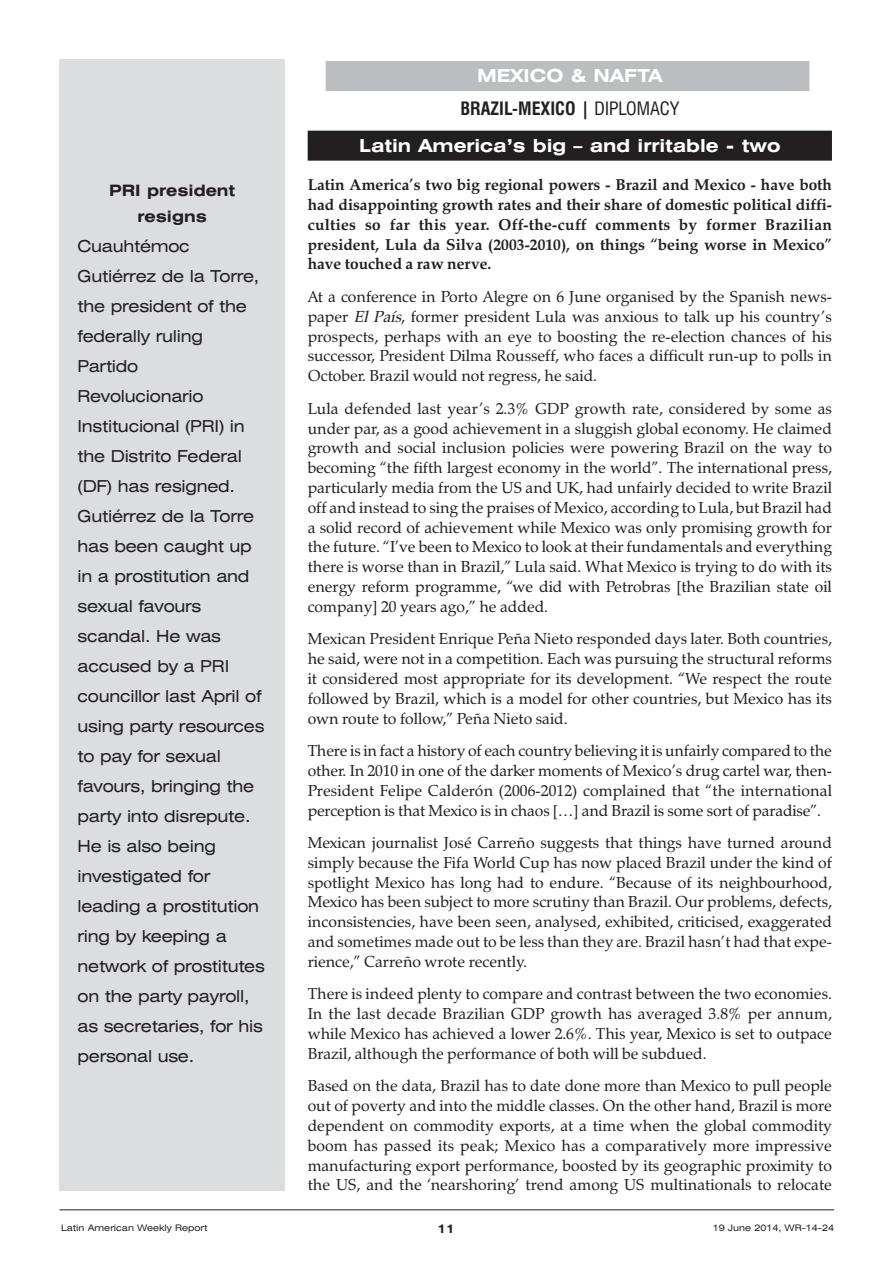
<style>
.page{position:relative;width:893px;height:1263px;background:#fff}
.page>*{position:absolute;margin:0;border:0;box-sizing:border-box;transform-origin:0 0}
.t1{font:700 condensed 18px/33.3px "Swiss 721 BT";color:#231f20;text-align:center}
.t2{font:700 expanded 18px "Swiss 721 BT";color:#fff}
.t3{font:expanded 16.5px/30px "Swiss 721 BT";letter-spacing:-.015em;color:#231f20}
.t4{font:15.75px/19.8px "Zapf Calligraphic 801 BT";color:#231f20;text-align:justify}
.t5{font:700 15.75px/19.8px "Zapf Calligraphic 801 BT";color:#231f20;text-align:justify}
.t6{font:700 expanded 15.75px/25.5px "Swiss 721 BT";color:#231f20;text-align:center}
.t7{font:700 expanded 12px "Swiss 721 BT";color:#231f20}
.t8{font:expanded 9px "Swiss 721 BT";color:#231f20}
.s1{font-stretch:expanded;color:#fff}
.s2{font-weight:400}
.s3{font-style:italic}
</style>
<div class="page">
<div style="left:326px;top:61px;width:483px;height:30px;background:#bcbdc0"></div>
<div style="left:308px;top:131px;width:524px;height:30px;background:#231f20"></div>
<div style="left:60px;top:60px;width:225px;height:1131px;background:#dcdddf"></div>
<hr style="left:60px;top:1209px;width:774px;height:1px;background:#231f20">
<p class="t6" style="left:109px;top:178px;width:128px">PRI president resigns</p>
<p class="t3" style="left:78px;top:231px;width:189px">Cuauhtémoc<br>Gutiérrez de la Torre, the president of the federally ruling<br>Partido<br>Revolucionario<br>Institucional (PRI) in the Distrito Federal (DF) has resigned.<br>Gutiérrez de la Torre has been caught up in a prostitution and sexual favours scandal. He was accused by a PRI councillor last April of using party resources to pay for sexual favours, bringing the party into disrepute.<br>He is also being investigated for leading a prostitution ring by keeping a network of prostitutes on the party payroll, as secretaries, for his personal use.</p>
<p class="t1" style="left:460px;top:59px;width:220px"><span class="s1">MEXICO &amp; NAFTA<br></span>BRAZIL-MEXICO | <span class="s2">DIPLOMACY</span></p>
<p class="t2" style="left:359px;top:135px;width:423px">Latin America’s big – and irritable - two</p>
<p class="t5" style="left:308px;top:175px;width:526px">Latin America’s two big regional powers - Brazil and Mexico - have both had disappointing growth rates and their share of domestic political diffi&shy;culties so far this year. Off-the-cuff comments by former Brazilian president, Lula da Silva (2003-2010), on things “being worse in Mexico” have touched a raw nerve.</p>
<p class="t4" style="left:308px;top:287px;width:526px">At a conference in Porto Alegre on 6 June organised by the Spanish news&shy;paper <span class="s3">ElPaís</span>, former president Lula was anxious to talk up his country’s prospects, perhaps with an eye to boosting the re-election chances of his successor, President Dilma Rousseff, who faces a difficult run-up to polls in October. Brazil would not regress, he said.</p>
<p class="t4" style="left:308px;top:398px;width:526px">Lula defended last year’s 2.3% GDP growth rate, considered by some as under par, as a good achievement in a sluggish global economy. He claimed growth and social inclusion policies were powering Brazil on the way to becoming “the fifth largest economy in the world”. The international press, particularly media from the US and UK, had unfairly decided to write Brazil off and instead to sing the praises of Mexico, according to Lula, but Brazil had a solid record of achievement while Mexico was only promising growth for the future. “I’ve been to Mexico to look at their fundamentals and everything there is worse than in Brazil,” Lula said. What Mexico is trying to do with its energy reform programme, “we did with Petrobras [the Brazilian state oil company] 20 years ago,” he added.</p>
<p class="t4" style="left:308px;top:629px;width:526px">Mexican President Enrique Peña Nieto responded days later. Both countries, he said, were not in a competition. Each was pursuing the structural reforms it considered most appropriate for its development. “We respect the route followed by Brazil, which is a model for other countries, but Mexico has its own route to follow,” Peña Nieto said.</p>
<p class="t4" style="left:308px;top:741px;width:526px">There is in fact a history of each country believing it is unfairly compared to the other. In 2010 in one of the darker moments of Mexico’s drug cartel war, then-President Felipe Calderón (2006-2012) complained that “the international perception is that Mexico is in chaos […] and Brazil is some sort of paradise”.</p>
<p class="t4" style="left:308px;top:833px;width:526px">Mexican journalist José Carreño suggests that things have turned around simply because the Fifa World Cup has now placed Brazil under the kind of spotlight Mexico has long had to endure. “Because of its neighbourhood, Mexico has been subject to more scrutiny than Brazil. Our problems, defects, inconsistencies, have been seen, analysed, exhibited, criticised, exaggerated and sometimes made out to be less than they are. Brazil hasn’t had that expe&shy;rience,” Carreño wrote recently.</p>
<p class="t4" style="left:308px;top:984px;width:526px">There is indeed plenty to compare and contrast between the two economies.<br>In the last decade Brazilian GDP growth has averaged 3.8% per annum, while Mexico has achieved a lower 2.6%. This year, Mexico is set to outpace Brazil, although the performance of both will be subdued.</p>
<p class="t4" style="left:308px;top:1076px;width:526px">Based on the data, Brazil has to date done more than Mexico to pull people out of poverty and into the middle classes. On the other hand, Brazil is more dependent on commodity exports, at a time when the global commodity boom has passed its peak; Mexico has a comparatively more impressive manufacturing export performance, boosted by its geographic proximity to the US, and the ‘nearshoring’ trend among US multinationals to relocate</p>
<p class="t8" style="left:61px;top:1223px;width:148px">Latin American Weekly Report</p>
<p class="t7" style="left:437px;top:1221px;width:19px">11</p>
<p class="t8" style="left:713px;top:1223px;width:123px">19 June 2014, WR-14-24</p>
</div>
